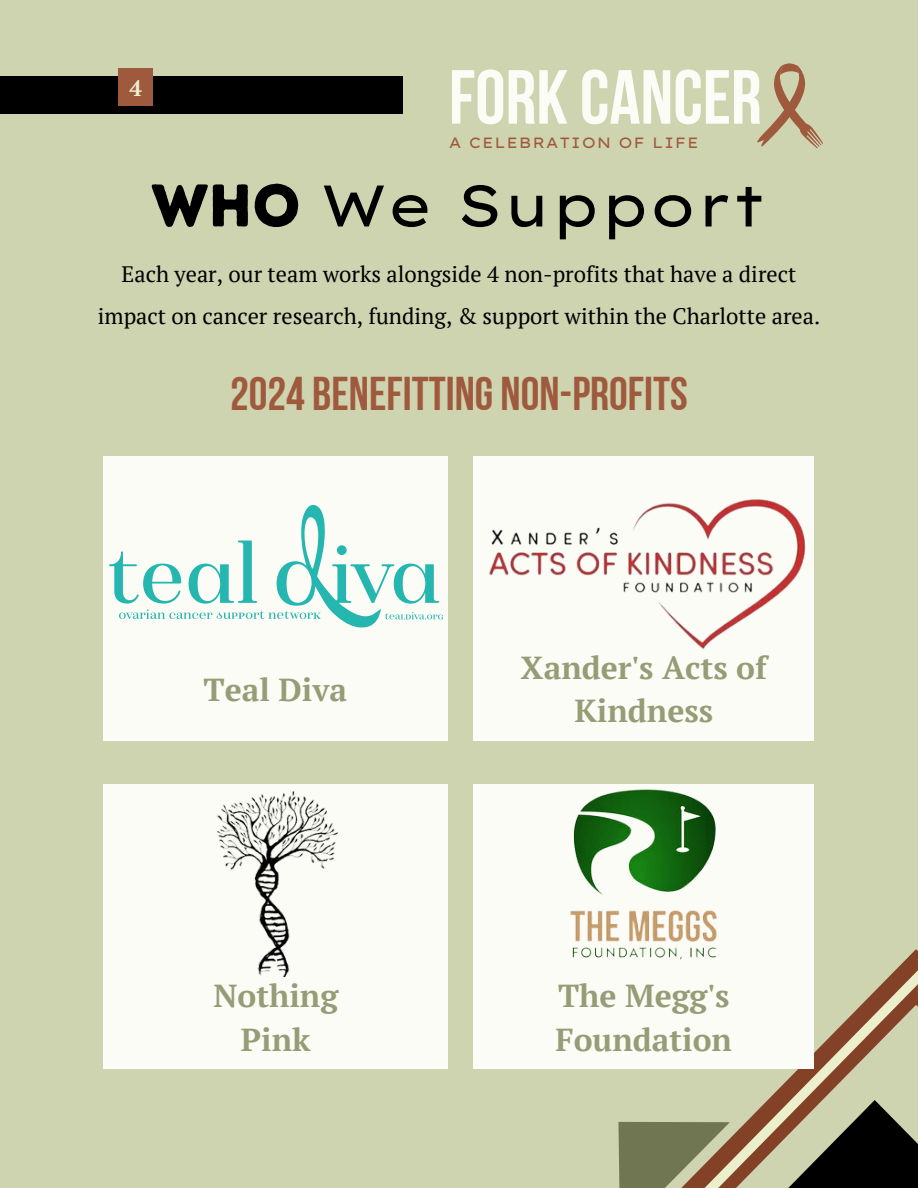
<style>
.page{position:relative;width:918px;height:1188px;background:#cfd4b0}
.page>*{position:absolute;margin:0;border:0;box-sizing:border-box;transform-origin:0 0}
.t1{font:76.5px "Bebas Neue Cyrillic";color:#fcfcf6}
.t2{font:58.5px "Lexend Giga";color:#000}
.t3{font:47.25px "Bebas Neue Cyrillic";color:#9f5a3e}
.t4{font:700 31.8px/43.7px "PT Serif";color:#969d76;text-align:center}
.t5{font:22.35px/41.7px "PT Serif";color:#000;text-align:center}
.t6{font:700 22.2px "PT Serif";color:#ebf0cb}
.t7{font:14.85px "Lexend Giga";letter-spacing:.045em;color:#9f5a3e}
.s1{font-family:"Intro Rust Base";font-size:60px}
</style>
<div class="page">
<div style="left:104px;top:456px;width:344px;height:284px;background:#fcfcf6"></div>
<div style="left:104px;top:785px;width:344px;height:284px;background:#fcfcf6"></div>
<div style="left:474px;top:456px;width:340px;height:284px;background:#fcfcf6"></div>
<svg style="left:618px;top:949px;width:300px;height:239px"></svg>
<div style="left:474px;top:785px;width:340px;height:284px;background:#fcfcf6"></div>
<div style="left:0;top:76px;width:403px;height:38px;background:#000"></div>
<div style="left:119px;top:68px;width:34px;height:38px;background:#9f5a3e"></div>
<svg style="left:757px;top:63px;width:66px;height:86px"></svg>
<svg style="left:109px;top:505px;width:334px;height:123px"></svg>
<img style="left:489px;top:499px;width:317px;height:150px">
<img style="left:141px;top:784px;width:270px;height:192px">
<img style="left:570px;top:789px;width:147px;height:171px">
<p class="t6" style="left:130px;top:73px;width:14px">4</p>
<p class="t1" style="left:449px;top:66px;width:314px">FORK CANCER</p>
<h1 class="t7" style="left:449px;top:133px;width:251px">A CELEBRATION OF LIFE</h1>
<h3 class="t2" style="left:151px;top:168px;width:617px"><span class="s1">Who</span> We Support</h3>
<h2 class="t5" style="left:98px;top:253px;width:724px">Each year, our team works alongside 4 non-profits that have a direct impact on cancer research, funding, &amp; support within the Charlotte area.</h2>
<h4 class="t3" style="left:230px;top:375px;width:459px">2024 BENEFITTING NON-PROFITS</h4>
<p class="t4" style="left:203px;top:667px;width:145px">Teal Diva</p>
<h4 class="t4" style="left:213px;top:973px;width:126px">Nothing<br>Pink</h4>
<p class="t4" style="left:521px;top:645px;width:248px">Xander's Acts of<br>Kindness</p>
<h4 class="t4" style="left:556px;top:973px;width:178px;text-align:left">The Megg's<br>Foundation</h4>
</div>
